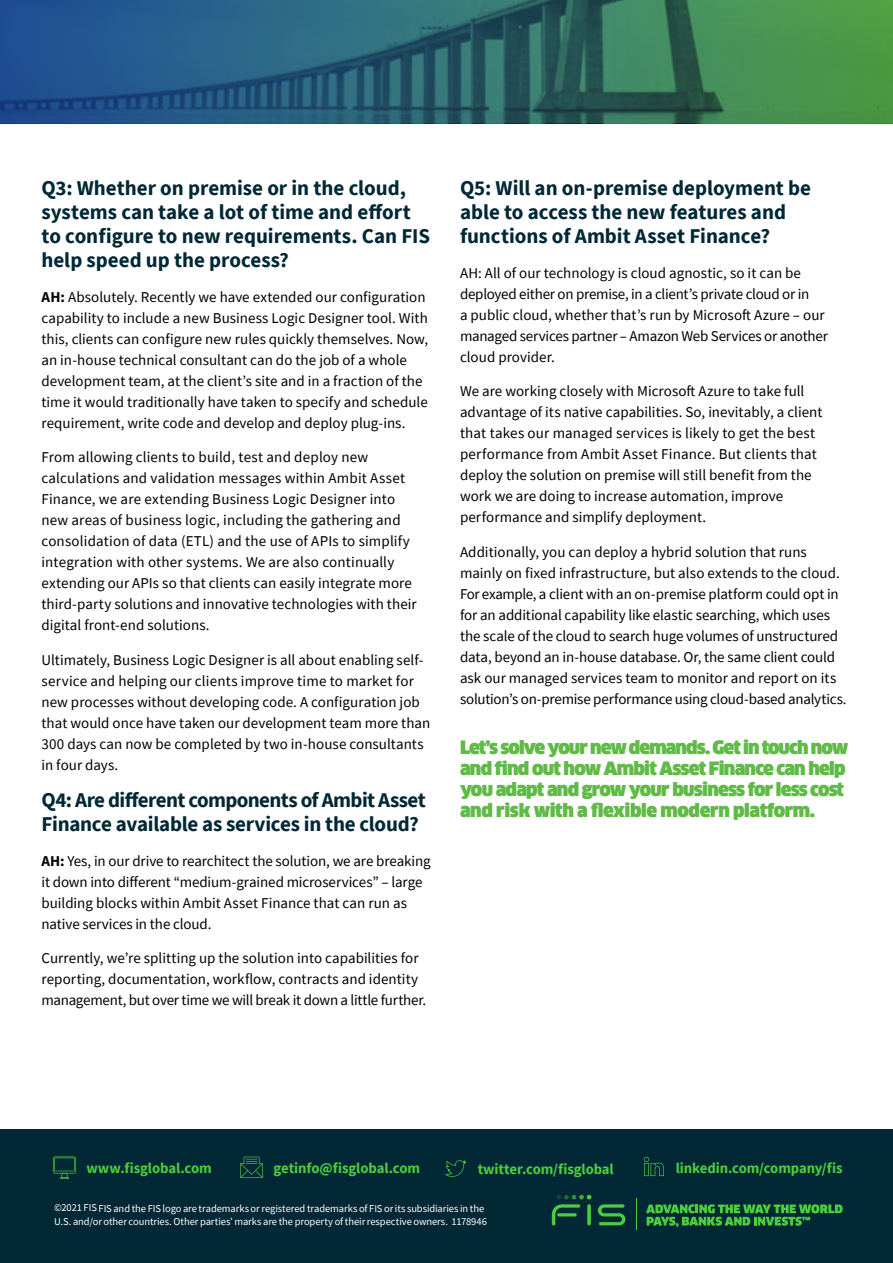
<style>
.page{position:relative;width:893px;height:1263px;background:#fff}
.page>*{position:absolute;margin:0;border:0;box-sizing:border-box;transform-origin:0 0}
.t1{font:700 21px/24px "Source Sans Pro";letter-spacing:-.005em;color:#012834}
.t2{font:900 18px/21px "Clan Offc Pro";letter-spacing:-.04em;color:#5fbb46}
.t3{font:15px/21px "Source Sans Pro";color:#000}
.t4{font:700 14.7px "Source Sans Pro";letter-spacing:-.01em;color:#4bcd3e}
.t5{font:10.5px/13.5px "Source Sans Pro";letter-spacing:-.01em;color:#fff}
.s1{font-weight:700}
</style>
<div class="page">
<svg style="left:0;top:0;width:893px;height:123px"></svg>
<div style="left:0;top:1129px;width:893px;height:134px;background:#012834"></div>
<svg style="left:53px;top:1156px;width:23px;height:23px"></svg>
<svg style="left:445px;top:1160px;width:21px;height:17px"></svg>
<svg style="left:644px;top:1157px;width:20px;height:19px"></svg>
<svg style="left:240px;top:1157px;width:23px;height:21px"></svg>
<svg style="left:598px;top:1204px;width:27px;height:21px"></svg>
<svg style="left:552px;top:1195px;width:39px;height:30px"></svg>
<hr style="left:557px;top:1213px;width:20px;height:3px;background:#4bcd3e;border-radius:2px">
<svg style="left:587px;top:1204px;width:4px;height:21px"></svg>
<hr style="left:636px;top:1198px;width:1px;height:31px;background:#4bcd3e">
<svg style="left:646px;top:1204px;width:197px;height:23px"></svg>
<h1 class="t1" style="left:41px;top:176px;width:390px">Q3: Whether on premise or in the cloud, systems can take a lot of time and effort to configure to new requirements. Can FIS help speed up the process?</h1>
<p class="t3" style="left:41px;top:286px;width:388px"><span class="s1">AH:</span> Absolutely. Recently we have extended our configuration capability to include a new Business Logic Designer tool. With this, clients can configure new rules quickly themselves. Now, an in-house technical consultant can do the job of a whole development team, at the client’s site and in a fraction of the time it would traditionally have taken to specify and schedule requirement, write code and develop and deploy plug-ins.</p>
<p class="t3" style="left:41px;top:447px;width:377px">From allowing clients to build, test and deploy new calculations and validation messages within Ambit Asset Finance, we are extending Business Logic Designer into new areas of business logic, including the gathering and consolidation of data (ETL) and the use of APIs to simplify integration with other systems. We are also continually extending our APIs so that clients can easily integrate more third-party solutions and innovative technologies with their digital front-end solutions.</p>
<p class="t3" style="left:41px;top:649px;width:390px">Ultimately, Business Logic Designer is all about enabling self&shy;service and helping our clients improve time to market for new processes without developing code. A configuration job that would once have taken our development team more than 300 days can now be completed by two in-house consultants in four days.</p>
<h1 class="t1" style="left:41px;top:788px;width:386px">Q4: Are different components of Ambit Asset<br>Finance available as services in the cloud?</h1>
<p class="t3" style="left:41px;top:850px;width:391px"><span class="s1">AH:</span> Yes, in our drive to rearchitect the solution, we are breaking it down into different “medium-grained microservices” – large building blocks within Ambit Asset Finance that can run as native services in the cloud.</p>
<p class="t3" style="left:41px;top:948px;width:386px">Currently, we’re splitting up the solution into capabilities for reporting, documentation, workflow, contracts and identity management, but over time we will break it down a little further.</p>
<h1 class="t1" style="left:460px;top:176px;width:353px">Q5: Will an on-premise deployment be able to access the new features and functions of Ambit Asset Finance?</h1>
<p class="t3" style="left:460px;top:262px;width:369px">AH: All of our technology is cloud agnostic, so it can be deployed either on premise, in a client’s private cloud or in<br>a public cloud, whether that’s run by Microsoft Azure – our managed services partner – Amazon Web Services or another cloud provider.</p>
<p class="t3" style="left:460px;top:381px;width:364px">We are working closely with Microsoft Azure to take full advantage of its native capabilities. So, inevitably, a client that takes our managed services is likely to get the best performance from Ambit Asset Finance. But clients that deploy the solution on premise will still benefit from the work we are doing to increase automation, improve performance and simplify deployment.</p>
<p class="t3" style="left:460px;top:541px;width:388px">Additionally, you can deploy a hybrid solution that runs mainly on fixed infrastructure, but also extends to the cloud.<br>For example, a client with an on-premise platform could opt in for an additional capability like elastic searching, which uses the scale of the cloud to search huge volumes of unstructured data, beyond an in-house database. Or, the same client could ask our managed services team to monitor and report on its solution’s on-premise performance using cloud-based analytics.</p>
<p class="t2" style="left:460px;top:736px;width:390px">Let’s solve your new demands. Get in touch now and find out how Ambit Asset Finance can help you adapt and grow your business for less cost and risk with a flexible modern platform.</p>
<p class="t4" style="left:86px;top:1158px;width:127px">www.fisglobal.com</p>
<p class="t4" style="left:273px;top:1158px;width:148px">getinfo@fisglobal.com</p>
<p class="t4" style="left:478px;top:1159px;width:138px">twitter.com/fisglobal</p>
<p class="t4" style="left:676px;top:1158px;width:168px">linkedin.com/company/fis</p>
<p class="t5" style="left:54px;top:1201px;width:435px">©2021 FIS FIS and the FIS logo are trademarks or registered trademarks of FIS or its subsidiaries in the<br>U.S. and/or other countries. Other parties’ marks are the property of their respective owners. 1178946</p>
</div>
